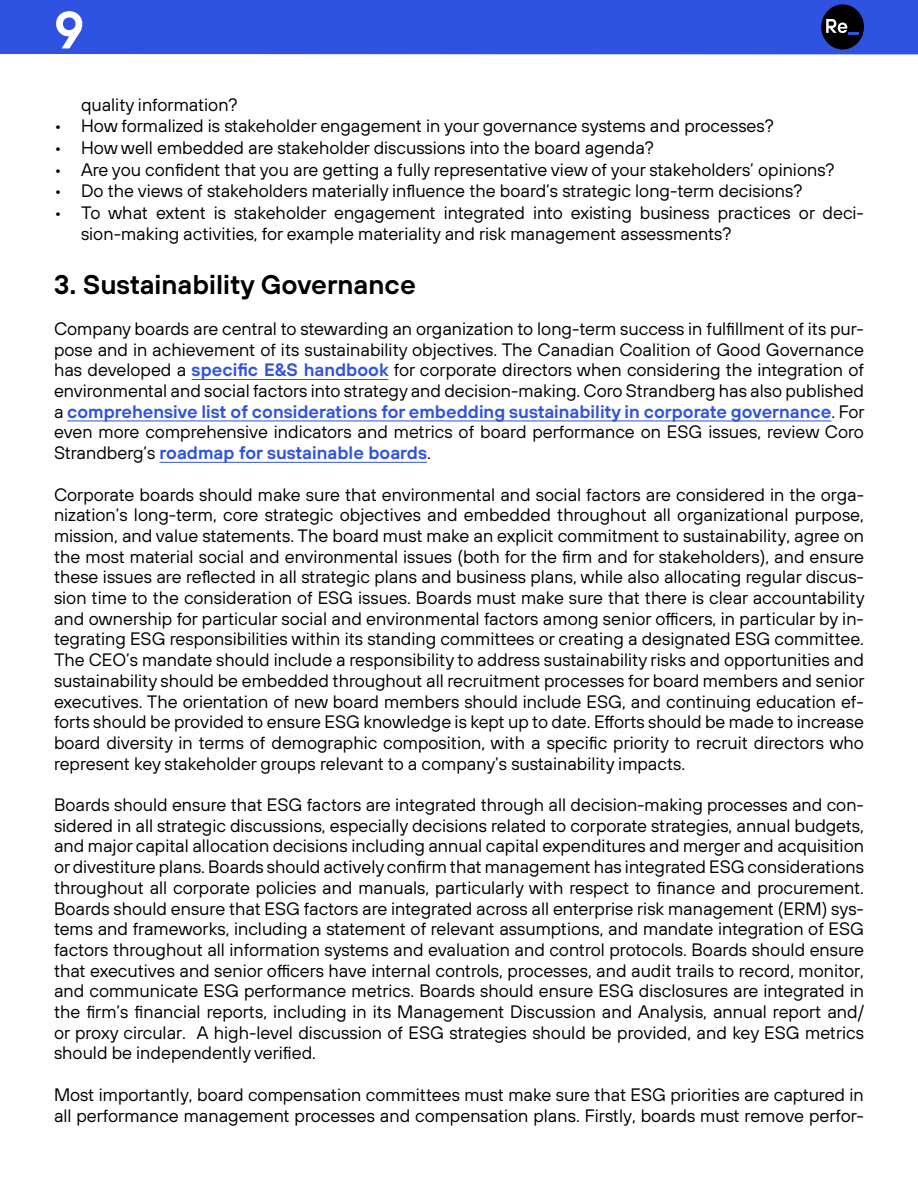
<style>
.page{position:relative;width:918px;height:1188px;background:#fff}
.page>*{position:absolute;margin:0;border:0;box-sizing:border-box;transform-origin:0 0}
.t1{font:600 52.5px "TT Hoves";color:#fff}
.t2{font:600 27px "TT Hoves";color:#000}
.t3{font:18px/20.7px "TT Hoves";color:#000;text-align:justify}
.s1{font-weight:600;color:#2f52e0}
</style>
<div class="page">
<div style="left:0;top:0;width:918px;height:54px;background:#2f52e0"></div>
<hr style="left:192px;top:379px;width:196px;height:1px;background:#2f52e0">
<hr style="left:67px;top:420px;width:765px;height:1px;background:#2f52e0">
<hr style="left:160px;top:462px;width:267px;height:1px;background:#2f52e0">
<div style="left:821px;top:4px;width:43px;height:46px;background:#000;border-radius:50%"></div>
<svg style="left:826px;top:19px;width:33px;height:16px"></svg>
<h1 class="t1" style="left:54px;top:-5px;width:32px">9</h1>
<p class="t3" style="left:81px;top:94px;width:158px">quality information?</p>
<p class="t3" style="left:54px;top:116px;width:721px">• How formalized is stakeholder engagement in your governance systems and processes?</p>
<p class="t3" style="left:54px;top:137px;width:602px">• How well embedded are stakeholder discussions into the board agenda?</p>
<p class="t3" style="left:54px;top:159px;width:782px">• Are you confident that you are getting a fully representative view of your stakeholders’ opinions?</p>
<p class="t3" style="left:54px;top:180px;width:750px">• Do the views of stakeholders materially influence the board’s strategic long-term decisions?</p>
<p class="t3" style="left:81px;top:202px;width:785px;line-height:21.6px;text-indent:-27px">• To what extent is stakeholder engagement integrated into existing business practices or deci&shy;sion-making activities, for example materiality and risk management assessments?</p>
<h2 class="t2" style="left:54px;top:266px;width:363px">3. Sustainability Governance</h2>
<p class="t3" style="left:54px;top:318px;width:812px">Company boards are central to stewarding an organization to long-term success in fulfillment of its pur&shy;pose and in achievement of its sustainability objectives. The Canadian Coalition of Good Governance has developed a <span class="s1">specific E&amp;S handbook</span> for corporate directors when considering the integration of environmental and social factors into strategy and decision-making. Coro Strandberg has also published a <span class="s1">comprehensive list of considerations for embedding sustainability in corporate governance</span>. For even more comprehensive indicators and metrics of board performance on ESG issues, review Coro Strandberg’s <span class="s1">roadmap for sustainable boards</span>.</p>
<p class="t3" style="left:54px;top:484px;width:812px">Corporate boards should make sure that environmental and social factors are considered in the orga&shy;nization’s long-term, core strategic objectives and embedded throughout all organizational purpose, mission, and value statements. The board must make an explicit commitment to sustainability, agree on the most material social and environmental issues (both for the firm and for stakeholders), and ensure these issues are reflected in all strategic plans and business plans, while also allocating regular discus&shy;sion time to the consideration of ESG issues. Boards must make sure that there is clear accountability and ownership for particular social and environmental factors among senior officers, in particular by in&shy;tegrating ESG responsibilities within its standing committees or creating a designated ESG committee.<br>The CEO’s mandate should include a responsibility to address sustainability risks and opportunities and sustainability should be embedded throughout all recruitment processes for board members and senior executives. The orientation of new board members should include ESG, and continuing education ef&shy;forts should be provided to ensure ESG knowledge is kept up to date. Efforts should be made to increase board diversity in terms of demographic composition, with a specific priority to recruit directors who represent key stakeholder groups relevant to a company’s sustainability impacts.</p>
<p class="t3" style="left:54px;top:794px;width:812px">Boards should ensure that ESG factors are integrated through all decision-making processes and con&shy;sidered in all strategic discussions, especially decisions related to corporate strategies, annual budgets, and major capital allocation decisions including annual capital expenditures and merger and acquisition or divestiture plans. Boards should actively confirm that management has integrated ESG considerations throughout all corporate policies and manuals, particularly with respect to finance and procurement.<br>Boards should ensure that ESG factors are integrated across all enterprise risk management (ERM) sys&shy;tems and frameworks, including a statement of relevant assumptions, and mandate integration of ESG factors throughout all information systems and evaluation and control protocols. Boards should ensure that executives and senior officers have internal controls, processes, and audit trails to record, monitor, and communicate ESG performance metrics. Boards should ensure ESG disclosures are integrated in the firm’s financial reports, including in its Management Discussion and Analysis, annual report and/ or proxy circular. A high-level discussion of ESG strategies should be provided, and key ESG metrics should be independently verified.</p>
<p class="t3" style="left:54px;top:1084px;width:811px">Most importantly, board compensation committees must make sure that ESG priorities are captured in all performance management processes and compensation plans. Firstly, boards must remove perfor-</p>
</div>
